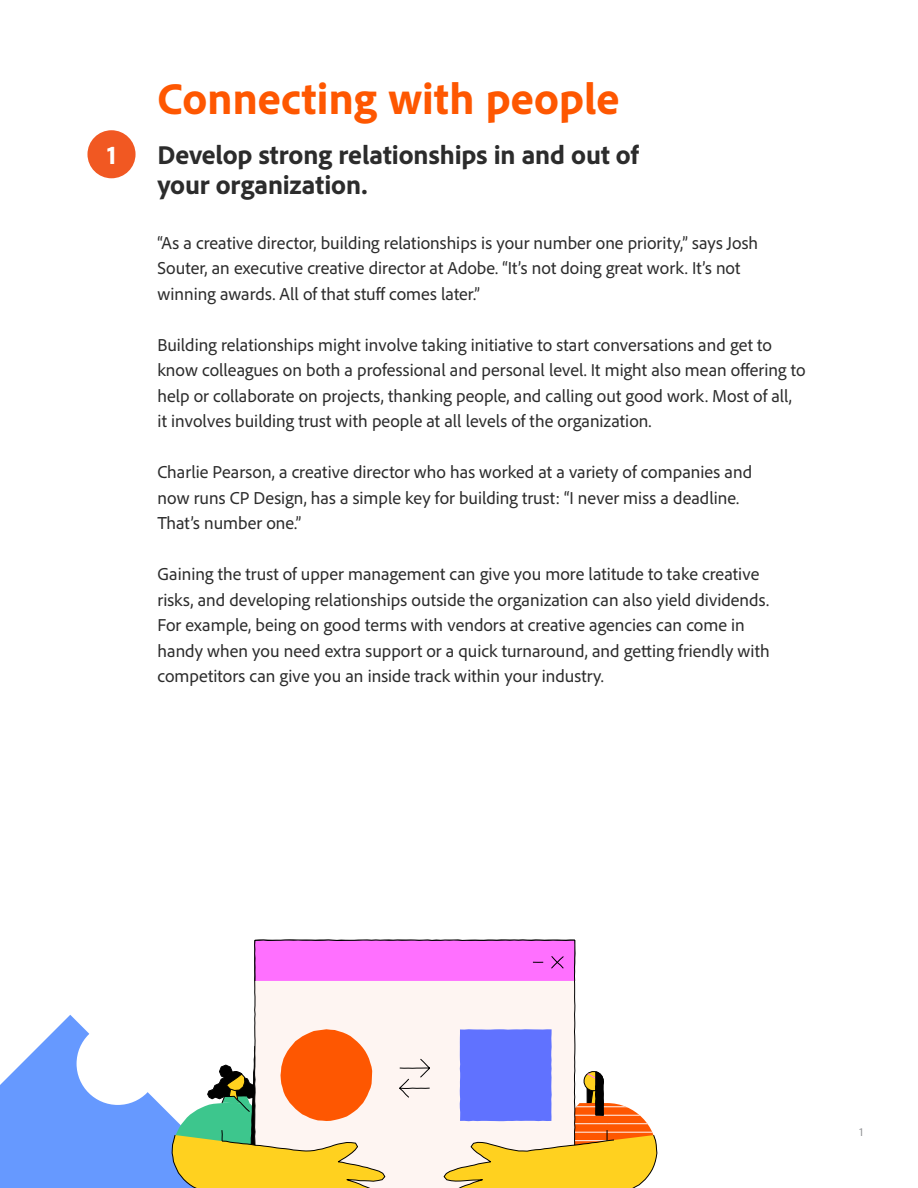
<style>
.page{position:relative;width:918px;height:1188px;background:#fff}
.page>*{position:absolute;margin:0;border:0;box-sizing:border-box;transform-origin:0 0}
.t1{font:800 45px "Adobe Clean";letter-spacing:.005em;color:#fe5701}
.t2{font:800 27px/30px "Adobe Clean";letter-spacing:-.005em;color:#2c2c2c}
.t3{font:800 27px "Adobe Clean";color:#fff}
.t4{font:18px/25.5px "Adobe Clean";color:#2c2c2c}
.t5{font:12px "Adobe Clean";color:#949598}
</style>
<div class="page">
<div style="left:87px;top:130px;width:49px;height:48px;background:#f15822;border-radius:50%"></div>
<div style="left:254px;top:982px;width:322px;height:206px;background:#fef5f2"></div>
<div style="left:254px;top:940px;width:322px;height:42px;background:#ff70ff"></div>
<svg style="left:0;top:1015px;width:386px;height:173px"></svg>
<svg style="left:443px;top:1029px;width:214px;height:159px"></svg>
<div style="left:77px;top:1022px;width:82px;height:83px;background:#fff;border-radius:50%"></div>
<h2 class="t3" style="left:107px;top:137px;width:11px">1</h2>
<h1 class="t1" style="left:158px;top:69px;width:464px">Connecting with people</h1>
<h2 class="t2" style="left:158px;top:139px;width:483px">Develop strong relationships in and out of your organization.</h2>
<p class="t4" style="left:158px;top:230px;width:602px">“As a creative director, building relationships is your number one priority,” says Josh<br>Souter, an executive creative director at Adobe. “It’s not doing great work. It’s not winning awards. All of that stuff comes later.”</p>
<p class="t4" style="left:158px;top:332px;width:649px">Building relationships might involve taking initiative to start conversations and get to know colleagues on both a professional and personal level. It might also mean offering to help or collaborate on projects, thanking people, and calling out good work. Most of all, it involves building trust with people at all levels of the organization.</p>
<p class="t4" style="left:158px;top:459px;width:596px">Charlie Pearson, a creative director who has worked at a variety of companies and now runs CP Design, has a simple key for building trust: “I never miss a deadline.<br>That’s number one.”</p>
<p class="t4" style="left:158px;top:561px;width:614px">Gaining the trust of upper management can give you more latitude to take creative risks, and developing relationships outside the organization can also yield dividends.<br>For example, being on good terms with vendors at creative agencies can come in handy when you need extra support or a quick turnaround, and getting friendly with competitors can give you an inside track within your industry.</p>
<p class="t5" style="left:859px;top:1124px;width:5px">1</p>
</div>
